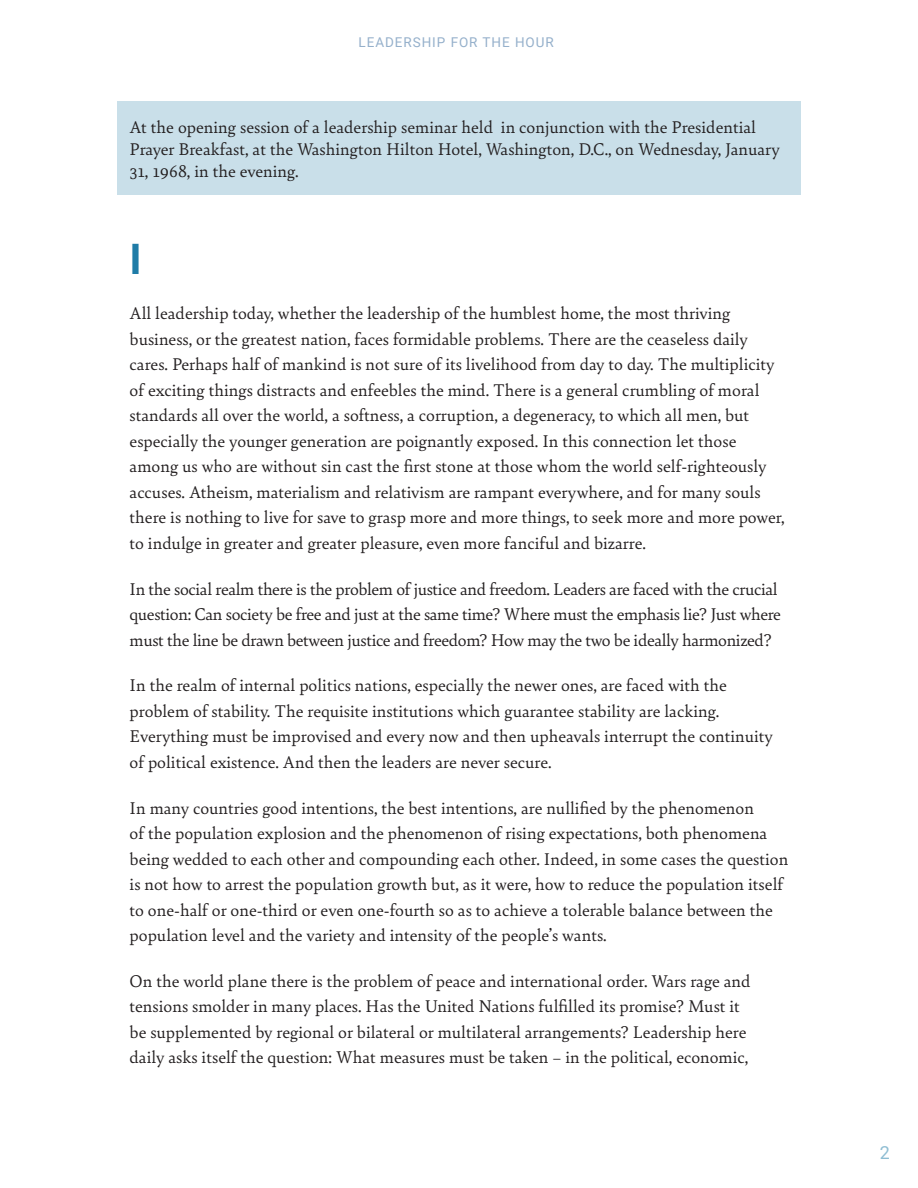
<style>
.page{position:relative;width:918px;height:1188px;background:#fff}
.page>*{position:absolute;margin:0;border:0;box-sizing:border-box;transform-origin:0 0}
.CMI_Chapter_Title{font:700 42px "Roboto";color:#1f7ca7}
.Body_Text{font:18px/25.5px "Bely";color:#231f20}
.Body_Text-2{font:18px/25.5px "Bely";letter-spacing:-.02em;color:#231f20}
.t1{font:18px "Roboto";color:#1f7ca7}
.t2{font:13.5px "Roboto";letter-spacing:.07em;color:#95b0cb}
</style>
<div class="page">
<div style="left:117px;top:102px;width:684px;height:93px;background:#c9dfe9"></div>
<p class="t2" style="left:359px;top:33px;width:197px">LEADERSHIP FOR THE HOUR</p>
<p class="Body_Text" style="left:130px;top:116px;width:652px;line-height:21.6px">At the opening session of a leadership seminar held in conjunction with the Presidential<br>Prayer Breakfast, at the Washington Hilton Hotel, Washington, D.C., on Wednesday, January<br>31, 1968, in the evening.</p>
<p class="CMI_Chapter_Title" style="left:130px;top:229px;width:14px">I</p>
<p class="Body_Text" style="left:130px;top:300px;width:657px">All leadership today, whether the leadership of the humblest home, the most thriving business, or the greatest nation, faces formidable problems. There are the ceaseless daily cares. Perhaps half of mankind is not sure of its livelihood from day to day. The multiplicity of exciting things distracts and enfeebles the mind. There is a general crumbling of moral standards all over the world, a softness, a corruption, a degeneracy, to which all men, but especially the younger generation are poignantly exposed. In this connection let those among us who are without sin cast the first stone at those whom the world self-righteously accuses. Atheism, materialism and relativism are rampant everywhere, and for many souls there is nothing to live for save to grasp more and more things, to seek more and more power, to indulge in greater and greater pleasure, even more fanciful and bizarre.</p>
<p class="Body_Text-2" style="left:130px;top:575px;width:653px">In the social realm there is the problem of justice and freedom. Leaders are faced with the crucial question: Can society be free and just at the same time? Where must the emphasis lie? Just where must the line be drawn between justice and freedom? How may the two be ideally harmonized?</p>
<p class="Body_Text" style="left:130px;top:672px;width:645px">In the realm of internal politics nations, especially the newer ones, are faced with the problem of stability. The requisite institutions which guarantee stability are lacking.<br>Everything must be improvised and every now and then upheavals interrupt the continuity of political existence. And then the leaders are never secure.</p>
<p class="Body_Text" style="left:130px;top:794px;width:660px">In many countries good intentions, the best intentions, are nullified by the phenomenon<br>of the population explosion and the phenomenon of rising expectations, both phenomena being wedded to each other and compounding each other. Indeed, in some cases the question is not how to arrest the population growth but, as it were, how to reduce the population itself to one-half or one-third or even one-fourth so as to achieve a tolerable balance between the population level and the variety and intensity of the people’s wants.</p>
<p class="Body_Text" style="left:130px;top:967px;width:623px">On the world plane there is the problem of peace and international order. Wars rage and tensions smolder in many places. Has the United Nations fulfilled its promise? Must it be supplemented by regional or bilateral or multilateral arrangements? Leadership here daily asks itself the question: What measures must be taken – in the political, economic,</p>
<p class="t1" style="left:879px;top:1140px;width:12px">2</p>
</div>
